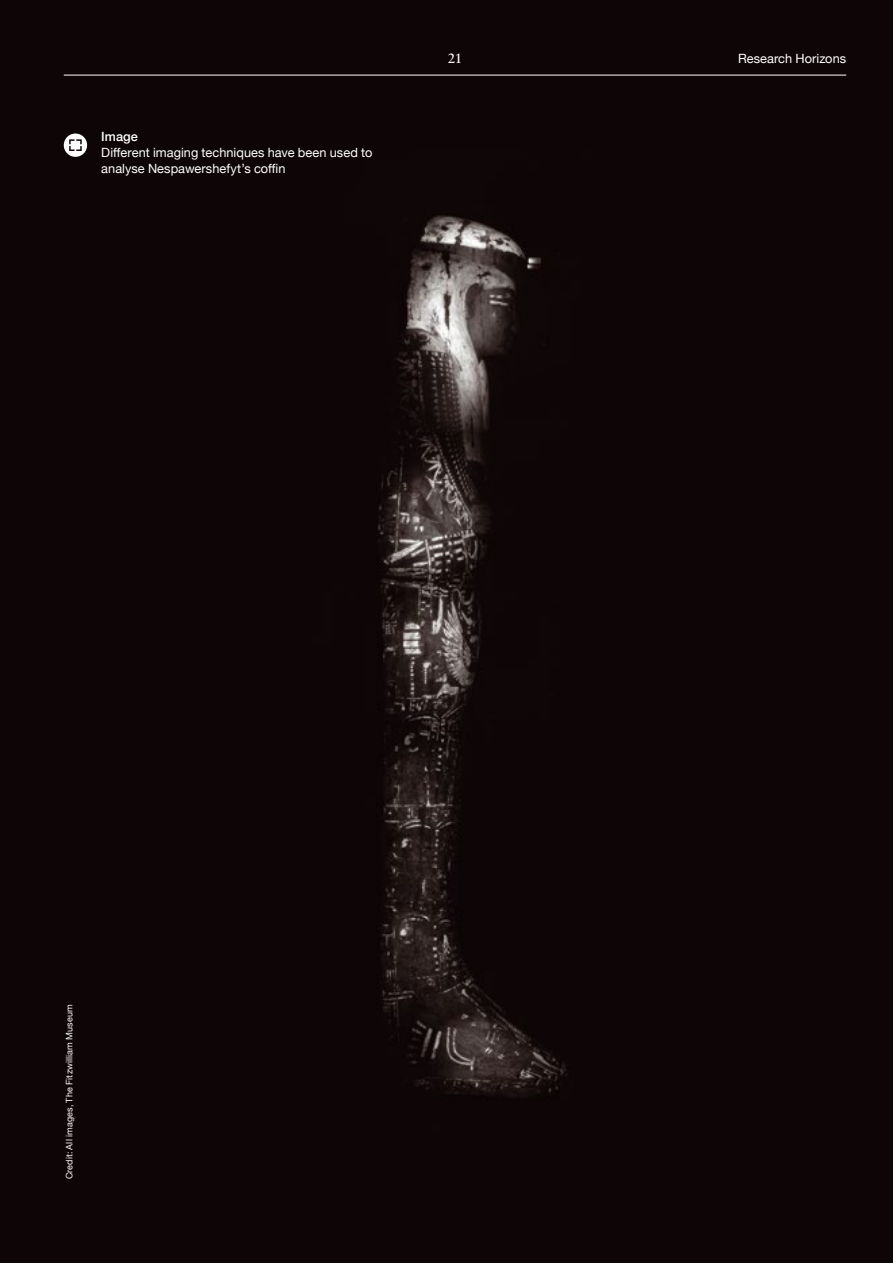
<style>
.page{position:relative;width:893px;height:1263px;background:#0e0506}
.page>*{position:absolute;margin:0;border:0;box-sizing:border-box;transform-origin:0 0}
.t1{font:15px "Sabon Next LT Pro";color:#fff}
.t2{font:12.75px/15.8px "Helvetica Neue";letter-spacing:.005em;color:#fff}
.t3{font:500 12.75px "Helvetica Neue";letter-spacing:.005em;color:#fff}
.t4{font:9px "Helvetica Neue";letter-spacing:.015em;color:#fff}
</style>
<div class="page">
<hr style="left:64px;top:75px;width:782px;height:1px;background:#fff">
<svg style="left:64px;top:134px;width:23px;height:23px"></svg>
<p class="t3" style="left:101px;top:126px;width:38px">Image</p>
<p class="t2" style="left:101px;top:145px;width:273px">Different imaging techniques have been used to analyse Nespawershefyt’s coffin</p>
<p class="t1" style="left:448px;top:46px;width:16px">21</p>
<p class="t2" style="left:738px;top:51px;width:110px">Research Horizons</p>
<p class="t4" style="left:63px;top:1179px;width:177px;rotate:-90deg">Credit: All images, The Fitzwilliam Museum</p>
</div>
